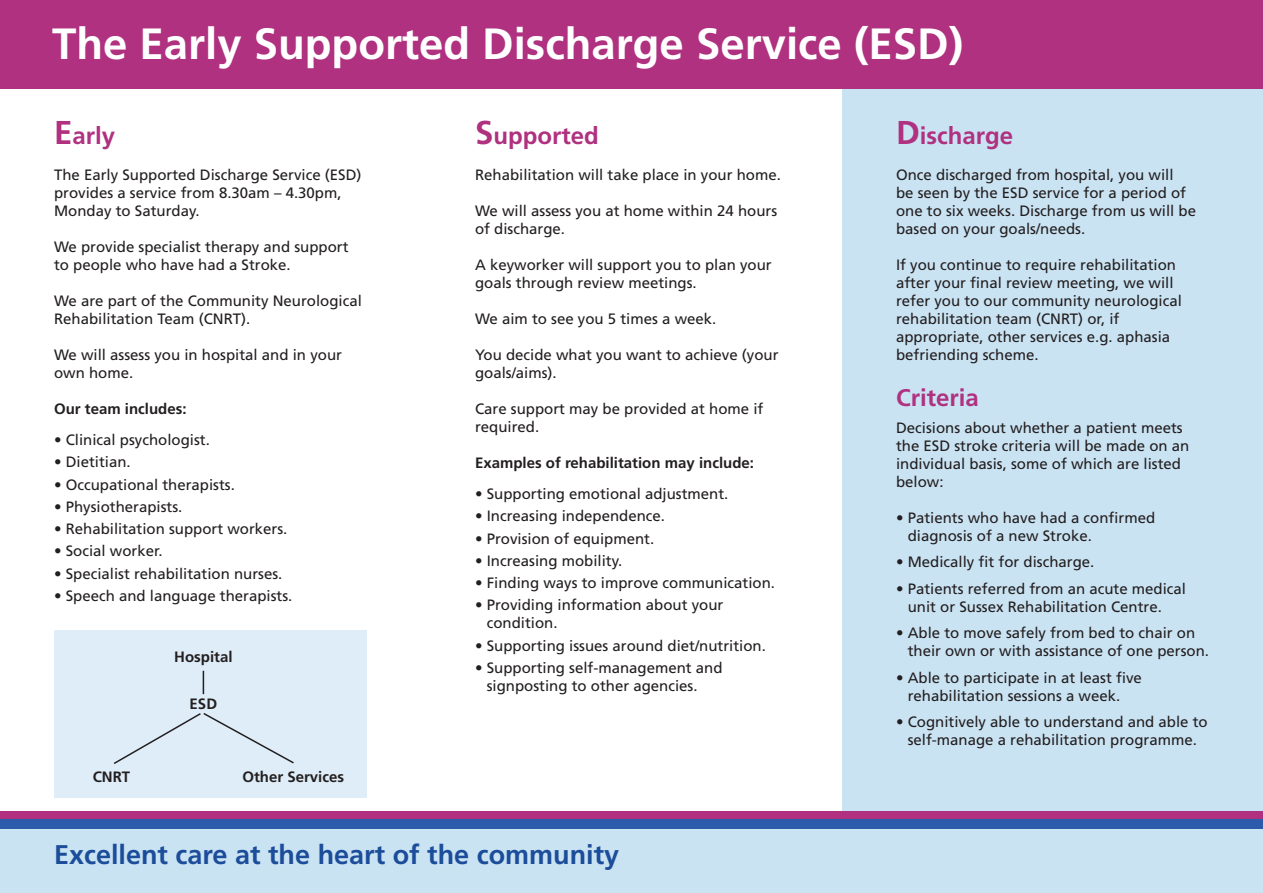
<style>
.page{position:relative;width:1263px;height:893px;background:#fff}
.page>*{position:absolute;margin:0;border:0;box-sizing:border-box;transform-origin:0 0}
.t1{font:700 43.65px "Frutiger";color:#fff}
.t2{font:700 27px "Frutiger";color:#1c4d9a}
.Body{font:700 24px "Frutiger";color:#af317f}
.Body-2{font:15px/18px "Frutiger";color:#231f20}
.Body-3{font:700 15px "Frutiger";color:#231f20}
.s1{font-size:33px}
</style>
<div class="page">
<div style="left:843px;top:0;width:420px;height:893px;background:#cae3f3"></div>
<div style="left:0;top:0;width:1263px;height:89px;background:#af317f"></div>
<div style="left:0;top:827px;width:1263px;height:66px;background:#cae3f3"></div>
<div style="left:0;top:811px;width:1263px;height:8px;background:#af317f"></div>
<div style="left:0;top:819px;width:1263px;height:9px;background:#2b5baa"></div>
<div style="left:54px;top:630px;width:313px;height:167px;background:#deedf7"></div>
<svg style="left:203px;top:671px;width:1px;height:23px"></svg>
<svg style="left:113px;top:713px;width:181px;height:51px"></svg>
<p class="t1" style="left:52px;top:18px;width:913px">The Early Supported Discharge Service (ESD)</p>
<p class="Body" style="left:54px;top:122px;width:63px"><span class="s1">E</span>arly</p>
<p class="Body-2" style="left:54px;top:166px;width:309px">The Early Supported Discharge Service (ESD) provides a service from 8.30am – 4.30pm,<br>Monday to Saturday.</p>
<p class="Body-2" style="left:54px;top:238px;width:296px">We provide specialist therapy and support to people who have had a Stroke.</p>
<p class="Body-2" style="left:54px;top:292px;width:309px">We are part of the Community Neurological<br>Rehabilitation Team (CNRT).</p>
<p class="Body-2" style="left:54px;top:346px;width:289px">We will assess you in hospital and in your own home.</p>
<p class="Body-3" style="left:54px;top:400px;width:134px">Our team includes:</p>
<p class="Body-2" style="left:54px;top:431px;width:157px">• Clinical psychologist.</p>
<p class="Body-2" style="left:54px;top:453px;width:78px">• Dietitian.</p>
<p class="Body-2" style="left:54px;top:475px;width:182px">• Occupational therapists.</p>
<p class="Body-2" style="left:54px;top:498px;width:130px">• Physiotherapists.</p>
<p class="Body-2" style="left:54px;top:520px;width:235px">• Rehabilitation support workers.</p>
<p class="Body-2" style="left:54px;top:542px;width:110px">• Social worker.</p>
<p class="Body-2" style="left:54px;top:564px;width:230px">• Specialist rehabilitation nurses.</p>
<p class="Body-2" style="left:54px;top:587px;width:240px">• Speech and language therapists.</p>
<p class="Body-3" style="left:174px;top:648px;width:60px">Hospital</p>
<p class="Body-3" style="left:190px;top:695px;width:29px">ESD</p>
<p class="Body-3" style="left:93px;top:768px;width:39px">CNRT</p>
<p class="Body-3" style="left:242px;top:768px;width:103px">Other Services</p>
<p class="Body" style="left:475px;top:122px;width:125px"><span class="s1">S</span>upported</p>
<p class="Body-2" style="left:475px;top:166px;width:307px">Rehabilitation will take place in your home.</p>
<p class="Body-2" style="left:475px;top:202px;width:304px">We will assess you at home within 24 hours of discharge.</p>
<p class="Body-2" style="left:475px;top:256px;width:298px">A keyworker will support you to plan your goals through review meetings.</p>
<p class="Body-2" style="left:475px;top:310px;width:243px">We aim to see you 5 times a week.</p>
<p class="Body-2" style="left:475px;top:346px;width:305px">You decide what you want to achieve (your goals/aims).</p>
<p class="Body-2" style="left:475px;top:400px;width:290px">Care support may be provided at home if required.</p>
<p class="Body-3" style="left:475px;top:454px;width:280px">Examples of rehabilitation may include:</p>
<p class="Body-2" style="left:475px;top:485px;width:255px">• Supporting emotional adjustment.</p>
<p class="Body-2" style="left:475px;top:507px;width:192px">• Increasing independence.</p>
<p class="Body-2" style="left:475px;top:529px;width:181px">• Provision of equipment.</p>
<p class="Body-2" style="left:475px;top:552px;width:149px">• Increasing mobility.</p>
<p class="Body-2" style="left:475px;top:574px;width:302px">• Finding ways to improve communication.</p>
<p class="Body-2" style="left:487px;top:596px;width:238px;text-indent:-12px">• Providing information about your condition.</p>
<p class="Body-2" style="left:475px;top:636px;width:292px">• Supporting issues around diet/nutrition.</p>
<p class="Body-2" style="left:487px;top:659px;width:237px;text-indent:-12px">• Supporting self-management and signposting to other agencies.</p>
<p class="t2" style="left:54px;top:839px;width:567px">Excellent care at the heart of the community</p>
<p class="Body" style="left:896px;top:122px;width:119px"><span class="s1">D</span>ischarge</p>
<p class="Body-2" style="left:896px;top:166px;width:302px">Once discharged from hospital, you will<br>be seen by the ESD service for a period of one to six weeks. Discharge from us will be based on your goals/needs.</p>
<p class="Body-2" style="left:896px;top:256px;width:287px">If you continue to require rehabilitation after your final review meeting, we will refer you to our community neurological rehabilitation team (CNRT) or, if appropriate, other services e.g. aphasia befriending scheme.</p>
<p class="Body" style="left:896px;top:384px;width:84px">Criteria</p>
<p class="Body-2" style="left:896px;top:418px;width:295px">Decisions about whether a patient meets the ESD stroke criteria will be made on an individual basis, some of which are listed below:</p>
<p class="Body-2" style="left:908px;top:508px;width:249px;text-indent:-12px">• Patients who have had a confirmed diagnosis of a new Stroke.</p>
<p class="Body-2" style="left:896px;top:553px;width:200px">• Medically fit for discharge.</p>
<p class="Body-2" style="left:908px;top:579px;width:280px;text-indent:-12px">• Patients referred from an acute medical unit or Sussex Rehabilitation Centre.</p>
<p class="Body-2" style="left:908px;top:624px;width:303px;text-indent:-12px">• Able to move safely from bed to chair on their own or with assistance of one person.</p>
<p class="Body-2" style="left:908px;top:668px;width:236px;text-indent:-12px">• Able to participate in at least five rehabilitation sessions a week.</p>
<p class="Body-2" style="left:896px;top:713px;width:313px;text-align:center">• Cognitively able to understand and able to self-manage a rehabilitation programme.</p>
</div>
